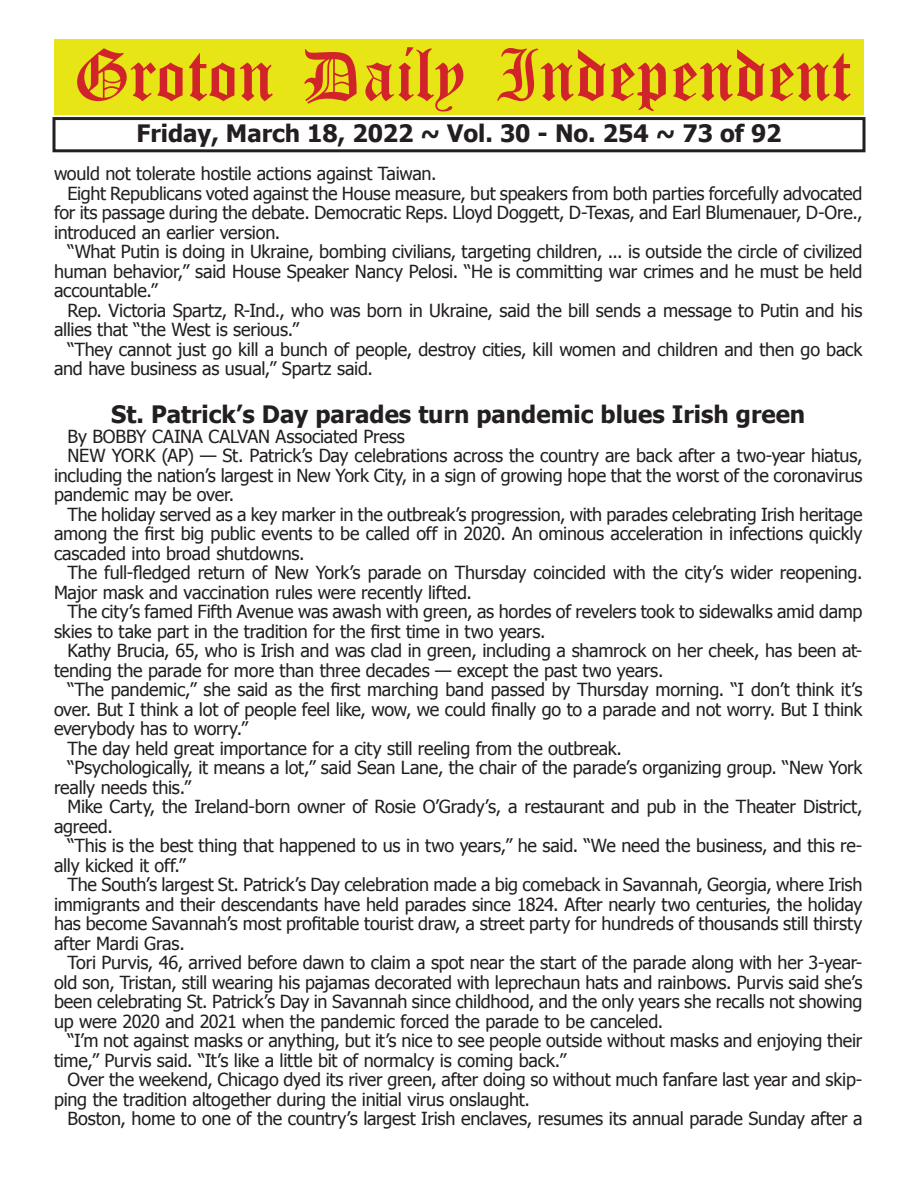
<style>
.page{position:relative;width:918px;height:1188px;background:#fff}
.page>*{position:absolute;margin:0;border:0;box-sizing:border-box;transform-origin:0 0}
.t1{font:54px "Old English Five";color:#d1232a}
.t2{font:700 24px "Tahoma";color:#231f20}
.t3{font:18px "Tahoma";letter-spacing:-.015em;color:#231f20}
</style>
<div class="page">
<div style="left:52px;top:117px;width:814px;height:35px;border:3px solid #231f20"></div>
<div style="left:54px;top:40px;width:810px;height:75px;background:#e7e515"></div>
<h1 class="t1" style="left:73px;top:50px;width:779px">Groton Daily Independent</h1>
<h2 class="t2" style="left:137px;top:116px;width:647px">Friday, March 18, 2022 ~ Vol. 30 - No. 254 ~ 73 of 92</h2>
<p class="t3" style="left:54px;top:161px;width:384px">would not tolerate hostile actions against Taiwan.</p>
<p class="t3" style="left:68px;top:181px;width:796px">Eight Republicans voted against the House measure, but speakers from both parties forcefully advocated</p>
<p class="t3" style="left:54px;top:200px;width:810px">for its passage during the debate. Democratic Reps. Lloyd Doggett, D-Texas, and Earl Blumenauer, D-Ore.,</p>
<p class="t3" style="left:54px;top:220px;width:228px">introduced an earlier version.</p>
<p class="t3" style="left:68px;top:239px;width:797px">“What Putin is doing in Ukraine, bombing civilians, targeting children, ... is outside the circle of civilized</p>
<p class="t3" style="left:54px;top:259px;width:810px">human behavior,” said House Speaker Nancy Pelosi. “He is committing war crimes and he must be held</p>
<p class="t3" style="left:54px;top:278px;width:105px">accountable.”</p>
<p class="t3" style="left:68px;top:298px;width:797px">Rep. Victoria Spartz, R-Ind., who was born in Ukraine, said the bill sends a message to Putin and his</p>
<p class="t3" style="left:54px;top:317px;width:247px">allies that “the West is serious.”</p>
<p class="t3" style="left:68px;top:337px;width:797px">“They cannot just go kill a bunch of people, destroy cities, kill women and children and then go back</p>
<p class="t3" style="left:54px;top:356px;width:320px">and have business as usual,” Spartz said.</p>
<h2 class="t2" style="left:111px;top:398px;width:696px">St. Patrick’s Day parades turn pandemic blues Irish green</h2>
<p class="t3" style="left:68px;top:424px;width:339px">By BOBBY CAINA CALVAN Associated Press</p>
<p class="t3" style="left:68px;top:444px;width:796px">NEW YORK (AP) — St. Patrick’s Day celebrations across the country are back after a two-year hiatus,</p>
<p class="t3" style="left:54px;top:463px;width:810px">including the nation’s largest in New York City, in a sign of growing hope that the worst of the coronavirus</p>
<p class="t3" style="left:54px;top:483px;width:182px">pandemic may be over.</p>
<p class="t3" style="left:68px;top:502px;width:797px">The holiday served as a key marker in the outbreak’s progression, with parades celebrating Irish heritage</p>
<p class="t3" style="left:54px;top:522px;width:810px">among the first big public events to be called off in 2020. An ominous acceleration in infections quickly</p>
<p class="t3" style="left:54px;top:541px;width:252px">cascaded into broad shutdowns.</p>
<p class="t3" style="left:68px;top:561px;width:796px">The full-fledged return of New York’s parade on Thursday coincided with the city’s wider reopening.</p>
<p class="t3" style="left:54px;top:580px;width:419px">Major mask and vaccination rules were recently lifted.</p>
<p class="t3" style="left:68px;top:600px;width:797px">The city’s famed Fifth Avenue was awash with green, as hordes of revelers took to sidewalks amid damp</p>
<p class="t3" style="left:54px;top:619px;width:493px">skies to take part in the tradition for the first time in two years.</p>
<p class="t3" style="left:68px;top:639px;width:796px">Kathy Brucia, 65, who is Irish and was clad in green, including a shamrock on her cheek, has been at-</p>
<p class="t3" style="left:54px;top:658px;width:611px">tending the parade for more than three decades — except the past two years.</p>
<p class="t3" style="left:68px;top:678px;width:796px">“The pandemic,” she said as the first marching band passed by Thursday morning. “I don’t think it’s</p>
<p class="t3" style="left:54px;top:697px;width:810px">over. But I think a lot of people feel like, wow, we could finally go to a parade and not worry. But I think</p>
<p class="t3" style="left:54px;top:717px;width:196px">everybody has to worry.”</p>
<p class="t3" style="left:68px;top:736px;width:556px">The day held great importance for a city still reeling from the outbreak.</p>
<p class="t3" style="left:68px;top:756px;width:797px">“Psychologically, it means a lot,” said Sean Lane, the chair of the parade’s organizing group. “New York</p>
<p class="t3" style="left:54px;top:775px;width:139px">really needs this.”</p>
<p class="t3" style="left:68px;top:795px;width:796px">Mike Carty, the Ireland-born owner of Rosie O’Grady’s, a restaurant and pub in the Theater District,</p>
<p class="t3" style="left:54px;top:814px;width:60px">agreed.</p>
<p class="t3" style="left:68px;top:834px;width:796px">“This is the best thing that happened to us in two years,” he said. “We need the business, and this re-</p>
<p class="t3" style="left:54px;top:853px;width:133px">ally kicked it off.”</p>
<p class="t3" style="left:68px;top:873px;width:796px">The South’s largest St. Patrick’s Day celebration made a big comeback in Savannah, Georgia, where Irish</p>
<p class="t3" style="left:54px;top:892px;width:810px">immigrants and their descendants have held parades since 1824. After nearly two centuries, the holiday</p>
<p class="t3" style="left:54px;top:912px;width:810px">has become Savannah’s most profitable tourist draw, a street party for hundreds of thousands still thirsty</p>
<p class="t3" style="left:54px;top:931px;width:132px">after Mardi Gras.</p>
<p class="t3" style="left:68px;top:951px;width:796px">Tori Purvis, 46, arrived before dawn to claim a spot near the start of the parade along with her 3-year-</p>
<p class="t3" style="left:54px;top:970px;width:810px">old son, Tristan, still wearing his pajamas decorated with leprechaun hats and rainbows. Purvis said she’s</p>
<p class="t3" style="left:54px;top:990px;width:810px">been celebrating St. Patrick’s Day in Savannah since childhood, and the only years she recalls not showing</p>
<p class="t3" style="left:54px;top:1009px;width:611px">up were 2020 and 2021 when the pandemic forced the parade to be canceled.</p>
<p class="t3" style="left:68px;top:1029px;width:796px">“I’m not against masks or anything, but it’s nice to see people outside without masks and enjoying their</p>
<p class="t3" style="left:54px;top:1048px;width:514px">time,” Purvis said. “It’s like a little bit of normalcy is coming back.”</p>
<p class="t3" style="left:68px;top:1068px;width:796px">Over the weekend, Chicago dyed its river green, after doing so without much fanfare last year and skip-</p>
<p class="t3" style="left:54px;top:1087px;width:478px">ping the tradition altogether during the initial virus onslaught.</p>
<p class="t3" style="left:68px;top:1107px;width:797px">Boston, home to one of the country’s largest Irish enclaves, resumes its annual parade Sunday after a</p>
</div>
